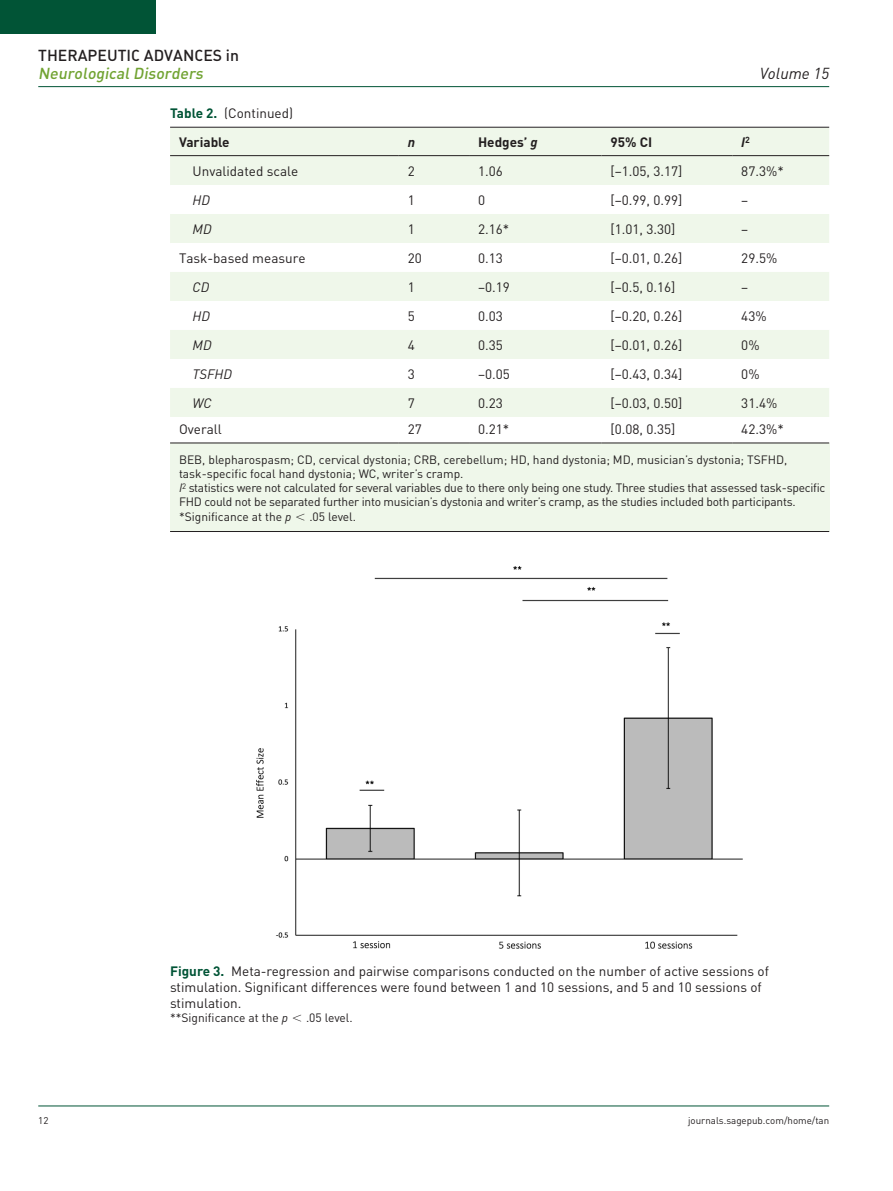
<style>
.page{position:relative;width:893px;height:1191px;background:#fff}
.page>*{position:absolute;margin:0;border:0;box-sizing:border-box;transform-origin:0 0}
.t1{font:15.75px "DIN Medium Alternate";color:#231f20}
.t2{font:italic 15.75px "DIN Medium Alternate";color:#71a332}
.t3{font:italic 15.75px "DIN";color:#231f20}
.t4{font:13.5px/15.8px "DIN";color:#231f20}
.t5{font:700 13.5px "DIN";color:#231f20}
.t6{font:italic 13.5px "DIN";color:#231f20}
.t7{font:italic 700 13.5px "DIN";color:#231f20}
.t8{font:12px/14.2px "DIN";letter-spacing:-.02em;color:#231f20}
.t9{font:12px "DIN";color:#231f20}
.t10{font:9.75px "DIN";color:#231f20}
.s1{font-weight:700;color:#015436}
.s2{font-style:italic}
</style>
<div class="page">
<hr style="left:38px;top:86px;width:791px;height:1px;background:#015436">
<hr style="left:38px;top:1105px;width:791px;height:1px;background:#015436">
<div style="left:0;top:0;width:155px;height:34px;background:#015436"></div>
<div style="left:170px;top:443px;width:659px;height:88px;background:#eff7ea"></div>
<img style="left:257px;top:566px;width:486px;height:382px">
<hr style="left:170px;top:531px;width:659px;height:1px;background:#231f20">
<div style="left:170px;top:128px;width:659px;height:57px;background:#eff7ea"></div>
<svg style="left:170px;top:214px;width:659px;height:203px;fill:#eff7ea"></svg>
<hr style="left:170px;top:155px;width:229px;height:1px;background:#231f20">
<hr style="left:399px;top:155px;width:70px;height:1px;background:#231f20">
<hr style="left:469px;top:155px;width:132px;height:1px;background:#231f20">
<hr style="left:601px;top:155px;width:131px;height:1px;background:#231f20">
<hr style="left:732px;top:155px;width:97px;height:1px;background:#231f20">
<hr style="left:170px;top:442px;width:229px;height:1px;background:#231f20">
<hr style="left:399px;top:442px;width:70px;height:1px;background:#231f20">
<hr style="left:469px;top:442px;width:132px;height:1px;background:#231f20">
<hr style="left:601px;top:442px;width:131px;height:1px;background:#231f20">
<hr style="left:732px;top:442px;width:97px;height:1px;background:#231f20">
<hr style="left:170px;top:127px;width:659px;height:1px;background:#231f20">
<p class="t1" style="left:38px;top:45px;width:202px">THERAPEUTIC ADVANCES IN</p>
<p class="t2" style="left:38px;top:63px;width:169px">NeurologicalDisorders</p>
<p class="t3" style="left:760px;top:63px;width:71px">Volume 15</p>
<p class="t4" style="left:170px;top:105px;width:125px"><span class="s1">Table 2.</span> (Continued)</p>
<p class="t5" style="left:179px;top:133px;width:52px">Variable</p>
<p class="t7" style="left:408px;top:133px;width:9px">n</p>
<p class="t5" style="left:478px;top:133px;width:61px">Hedges’ <span class="s2">g</span></p>
<p class="t5" style="left:610px;top:133px;width:43px">95% CI</p>
<p class="t7" style="left:741px;top:133px;width:10px">I<sup>2</sup></p>
<p class="t4" style="left:193px;top:163px;width:107px">Unvalidated scale</p>
<p class="t4" style="left:408px;top:163px;width:9px">2</p>
<p class="t4" style="left:478px;top:163px;width:26px">1.06</p>
<p class="t4" style="left:610px;top:163px;width:73px">[–1.05, 3.17]</p>
<p class="t4" style="left:741px;top:163px;width:44px">87.3%*</p>
<p class="t6" style="left:193px;top:192px;width:19px">HD</p>
<p class="t4" style="left:408px;top:192px;width:9px">1</p>
<p class="t4" style="left:478px;top:192px;width:9px">0</p>
<p class="t4" style="left:610px;top:192px;width:73px">[–0.99, 0.99]</p>
<p class="t4" style="left:741px;top:192px;width:9px">–</p>
<p class="t6" style="left:193px;top:221px;width:21px">MD</p>
<p class="t4" style="left:408px;top:221px;width:9px">1</p>
<p class="t4" style="left:478px;top:221px;width:33px">2.16*</p>
<p class="t4" style="left:610px;top:221px;width:66px">[1.01, 3.30]</p>
<p class="t4" style="left:741px;top:221px;width:9px">–</p>
<p class="t4" style="left:179px;top:250px;width:128px">Task-based measure</p>
<p class="t4" style="left:408px;top:250px;width:16px">20</p>
<p class="t4" style="left:478px;top:250px;width:26px">0.13</p>
<p class="t4" style="left:610px;top:250px;width:73px">[–0.01, 0.26]</p>
<p class="t4" style="left:741px;top:250px;width:38px">29.5%</p>
<p class="t6" style="left:193px;top:279px;width:18px">CD</p>
<p class="t4" style="left:408px;top:279px;width:9px">1</p>
<p class="t4" style="left:478px;top:279px;width:33px">–0.19</p>
<p class="t4" style="left:610px;top:279px;width:66px">[–0.5, 0.16]</p>
<p class="t4" style="left:741px;top:279px;width:9px">–</p>
<p class="t6" style="left:193px;top:308px;width:19px">HD</p>
<p class="t4" style="left:408px;top:308px;width:9px">5</p>
<p class="t4" style="left:478px;top:308px;width:26px">0.03</p>
<p class="t4" style="left:610px;top:308px;width:73px">[–0.20, 0.26]</p>
<p class="t4" style="left:741px;top:308px;width:27px">43%</p>
<p class="t6" style="left:193px;top:337px;width:21px">MD</p>
<p class="t4" style="left:408px;top:337px;width:9px">4</p>
<p class="t4" style="left:478px;top:337px;width:26px">0.35</p>
<p class="t4" style="left:610px;top:337px;width:73px">[–0.01, 0.26]</p>
<p class="t4" style="left:741px;top:337px;width:20px">0%</p>
<p class="t6" style="left:193px;top:366px;width:41px">TSFHD</p>
<p class="t4" style="left:408px;top:366px;width:9px">3</p>
<p class="t4" style="left:478px;top:366px;width:33px">–0.05</p>
<p class="t4" style="left:610px;top:366px;width:73px">[–0.43, 0.34]</p>
<p class="t4" style="left:741px;top:366px;width:20px">0%</p>
<p class="t6" style="left:193px;top:395px;width:21px">WC</p>
<p class="t4" style="left:408px;top:395px;width:9px">7</p>
<p class="t4" style="left:478px;top:395px;width:26px">0.23</p>
<p class="t4" style="left:610px;top:395px;width:73px">[–0.03, 0.50]</p>
<p class="t4" style="left:741px;top:395px;width:38px">31.4%</p>
<p class="t4" style="left:179px;top:421px;width:44px">Overall</p>
<p class="t4" style="left:408px;top:421px;width:16px">27</p>
<p class="t4" style="left:478px;top:421px;width:33px">0.21*</p>
<p class="t4" style="left:610px;top:421px;width:66px">[0.08, 0.35]</p>
<p class="t4" style="left:741px;top:421px;width:44px">42.3%*</p>
<p class="t8" style="left:179px;top:452px;width:648px">BEB, blepharospasm; CD, cervical dystonia; CRB, cerebellum; HD, hand dystonia; MD, musician’s dystonia; TSFHD, task-specific focal hand dystonia; WC, writer’s cramp.<br><span class="s2">I</span><sup>2</sup> statistics were not calculated for several variables due to there only being one study. Three studies that assessed task-specific FHD could not be separated further into musician’s dystonia and writer’s cramp, as the studies included both participants. *Significance at the <span class="s2">p</span></p>
<p class="t8" style="left:309px;top:509px;width:48px">.05 level.</p>
<p class="t4" style="left:170px;top:963px;width:600px"><span class="s1">Figure 3.</span> Meta-regression and pairwise comparisons conducted on the number of active sessions of stimulation. Significant differences were found between 1 and 10 sessions, and 5 and 10 sessions of stimulation.</p>
<p class="t9" style="left:170px;top:1010px;width:119px">**Significance at the <span class="s2">p</span></p>
<p class="t8" style="left:306px;top:1010px;width:48px">.05 level.</p>
<p class="t10" style="left:38px;top:1114px;width:12px">12</p>
<p class="t10" style="left:688px;top:1114px;width:143px">journals.sagepub.com/home/tan</p>
</div>
